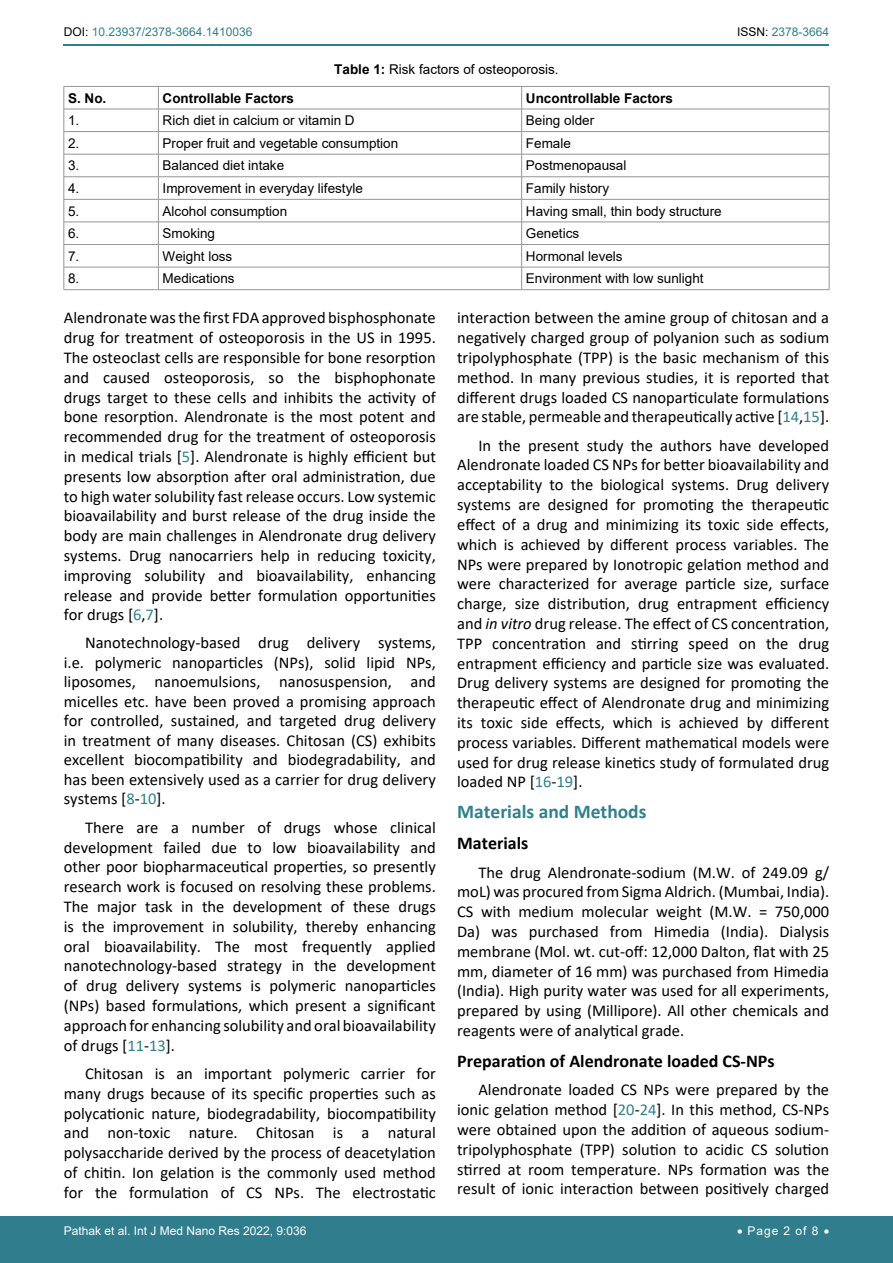
<style>
.page{position:relative;width:893px;height:1263px;background:#fff}
.page>*{position:absolute;margin:0;border:0;box-sizing:border-box;transform-origin:0 0}
.t1{font:700 19.5px "Calibri";color:#30808d}
.t2{font:700 18px "Calibri";color:#000}
.t3{font:16.5px/19.8px "Calibri";color:#000;text-align:justify}
.t4{font:13.5px "Arial";color:#000}
.t5{font:700 13.5px "Arial";color:#000}
.t6{font:12px "Arial";color:#fff}
.t7{font:12px "Arial";color:#30808d}
.s1{color:#000}
.s2{font-weight:700}
.s3{color:#30808d}
.s4{font-style:italic}
</style>
<div class="page">
<hr style="left:64px;top:45px;width:765px;height:1px;background:#30808d">
<div style="left:0;top:1217px;width:893px;height:46px;background:#307d8d"></div>
<hr style="left:64px;top:86px;width:94px;height:1px;background:#939598">
<hr style="left:158px;top:86px;width:364px;height:1px;background:#939598">
<hr style="left:522px;top:86px;width:307px;height:1px;background:#939598">
<hr style="left:64px;top:109px;width:94px;height:1px;background:#939598">
<hr style="left:158px;top:109px;width:364px;height:1px;background:#939598">
<hr style="left:522px;top:109px;width:307px;height:1px;background:#939598">
<hr style="left:64px;top:131px;width:94px;height:1px;background:#939598">
<hr style="left:158px;top:131px;width:364px;height:1px;background:#939598">
<hr style="left:522px;top:131px;width:307px;height:1px;background:#939598">
<hr style="left:64px;top:154px;width:94px;height:1px;background:#939598">
<hr style="left:158px;top:154px;width:364px;height:1px;background:#939598">
<hr style="left:522px;top:154px;width:307px;height:1px;background:#939598">
<hr style="left:64px;top:176px;width:94px;height:1px;background:#939598">
<hr style="left:158px;top:176px;width:364px;height:1px;background:#939598">
<hr style="left:522px;top:176px;width:307px;height:1px;background:#939598">
<hr style="left:64px;top:199px;width:94px;height:1px;background:#939598">
<hr style="left:158px;top:199px;width:364px;height:1px;background:#939598">
<hr style="left:522px;top:199px;width:307px;height:1px;background:#939598">
<hr style="left:64px;top:222px;width:94px;height:1px;background:#939598">
<hr style="left:158px;top:222px;width:364px;height:1px;background:#939598">
<hr style="left:522px;top:222px;width:307px;height:1px;background:#939598">
<hr style="left:64px;top:244px;width:94px;height:1px;background:#939598">
<hr style="left:158px;top:244px;width:364px;height:1px;background:#939598">
<hr style="left:522px;top:244px;width:307px;height:1px;background:#939598">
<hr style="left:64px;top:267px;width:94px;height:1px;background:#939598">
<svg style="left:64px;top:87px;width:1px;height:202px"></svg>
<hr style="left:158px;top:267px;width:364px;height:1px;background:#939598">
<svg style="left:158px;top:86px;width:1px;height:203px"></svg>
<hr style="left:522px;top:267px;width:307px;height:1px;background:#939598">
<svg style="left:521px;top:86px;width:1px;height:203px"></svg>
<svg style="left:829px;top:86px;width:1px;height:204px"></svg>
<hr style="left:64px;top:289px;width:94px;height:1px;background:#939598">
<hr style="left:158px;top:289px;width:364px;height:1px;background:#939598">
<hr style="left:522px;top:289px;width:307px;height:1px;background:#939598">
<p class="t7" style="left:64px;top:24px;width:190px"><span class="s1">DOI:</span> 10.23937/2378-3664.1410036</p>
<p class="t7" style="left:737px;top:24px;width:94px"><span class="s1">ISSN:</span> 2378-3664</p>
<p class="t4" style="left:334px;top:60px;width:226px"><span class="s2">Table 1:</span> Risk factors of osteoporosis.</p>
<p class="t5" style="left:68px;top:88px;width:40px">S. No.</p>
<p class="t5" style="left:163px;top:88px;width:133px">Controllable Factors</p>
<p class="t5" style="left:526px;top:88px;width:149px">Uncontrollable Factors</p>
<p class="t4" style="left:68px;top:111px;width:13px">1.</p>
<p class="t4" style="left:163px;top:111px;width:194px">Rich diet in calcium or vitamin D</p>
<p class="t4" style="left:526px;top:111px;width:70px">Being older</p>
<p class="t4" style="left:68px;top:134px;width:13px">2.</p>
<p class="t4" style="left:163px;top:134px;width:237px">Proper fruit and vegetable consumption</p>
<p class="t4" style="left:526px;top:134px;width:47px">Female</p>
<p class="t4" style="left:68px;top:156px;width:13px">3.</p>
<p class="t4" style="left:163px;top:156px;width:123px">Balanced diet intake</p>
<p class="t4" style="left:526px;top:156px;width:102px">Postmenopausal</p>
<p class="t4" style="left:68px;top:179px;width:13px">4.</p>
<p class="t4" style="left:163px;top:179px;width:202px">Improvement in everyday lifestyle</p>
<p class="t4" style="left:526px;top:179px;width:85px">Family history</p>
<p class="t4" style="left:68px;top:201px;width:13px">5.</p>
<p class="t4" style="left:163px;top:201px;width:126px">Alcohol consumption</p>
<p class="t4" style="left:526px;top:201px;width:197px">Having small, thin body structure</p>
<p class="t4" style="left:68px;top:224px;width:13px">6.</p>
<p class="t4" style="left:163px;top:224px;width:54px">Smoking</p>
<p class="t4" style="left:526px;top:224px;width:55px">Genetics</p>
<p class="t4" style="left:68px;top:247px;width:13px">7.</p>
<p class="t4" style="left:163px;top:247px;width:71px">Weight loss</p>
<p class="t4" style="left:526px;top:247px;width:98px">Hormonal levels</p>
<p class="t4" style="left:68px;top:269px;width:13px">8.</p>
<p class="t4" style="left:163px;top:269px;width:74px">Medications</p>
<p class="t4" style="left:526px;top:269px;width:179px">Environment with low sunlight</p>
<p class="t3" style="left:64px;top:308px;width:374px">Alendronate was the first FDA approved bisphosphonate drug for treatment of osteoporosis in the US in 1995.<br>The osteoclast cells are responsible for bone resorption and caused osteoporosis, so the bisphophonate drugs target to these cells and inhibits the activity of bone resorption. Alendronate is the most potent and recommended drug for the treatment of osteoporosis in medical trials [<span class="s3">5</span>]. Alendronate is highly efficient but presents low absorption after oral administration, due to high water solubility fast release occurs. Low systemic bioavailability and burst release of the drug inside the body are main challenges in Alendronate drug delivery systems. Drug nanocarriers help in reducing toxicity, improving solubility and bioavailability, enhancing release and provide better formulation opportunities for drugs [<span class="s3">6</span>,<span class="s3">7</span>].</p>
<p class="t3" style="left:64px;top:633px;width:374px;text-indent:21px">Nanotechnology-based drug delivery systems, i.e. polymeric nanoparticles (NPs), solid lipid NPs, liposomes, nanoemulsions, nanosuspension, and micelles etc. have been proved a promising approach for controlled, sustained, and targeted drug delivery in treatment of many diseases. Chitosan (CS) exhibits excellent biocompatibility and biodegradability, and has been extensively used as a carrier for drug delivery systems [<span class="s3">8</span>-<span class="s3">10</span>].</p>
<p class="t3" style="left:64px;top:817px;width:374px;text-indent:21px">There are a number of drugs whose clinical development failed due to low bioavailability and other poor biopharmaceutical properties, so presently research work is focused on resolving these problems.<br>The major task in the development of these drugs is the improvement in solubility, thereby enhancing oral bioavailability. The most frequently applied nanotechnology-based strategy in the development of drug delivery systems is polymeric nanoparticles (NPs) based formulations, which present a significant approach for enhancing solubility and oral bioavailability of drugs [<span class="s3">11</span>-<span class="s3">13</span>].</p>
<p class="t3" style="left:64px;top:1063px;width:374px;text-indent:21px">Chitosan is an important polymeric carrier for many drugs because of its specific properties such as polycationic nature, biodegradability, biocompatibility and non-toxic nature. Chitosan is a natural polysaccharide derived by the process of deacetylation of chitin. Ion gelation is the commonly used method for the formulation of CS NPs. The electrostatic</p>
<p class="t3" style="left:457px;top:308px;width:374px">interaction between the amine group of chitosan and a negatively charged group of polyanion such as sodium tripolyphosphate (TPP) is the basic mechanism of this method. In many previous studies, it is reported that different drugs loaded CS nanoparticulate formulations are stable, permeable and therapeutically active [<span class="s3">14</span>,<span class="s3">15</span>].</p>
<p class="t3" style="left:457px;top:435px;width:374px;text-indent:21px">In the present study the authors have developed Alendronate loaded CS NPs for better bioavailability and acceptability to the biological systems. Drug delivery systems are designed for promoting the therapeutic effect of a drug and minimizing its toxic side effects, which is achieved by different process variables. The NPs were prepared by Ionotropic gelation method and were characterized for average particle size, surface charge, size distribution, drug entrapment efficiency and <span class="s4">in vitro</span> drug release. The effect of CS concentration, TPP concentration and stirring speed on the drug entrapment efficiency and particle size was evaluated.<br>Drug delivery systems are designed for promoting the therapeutic effect of Alendronate drug and minimizing its toxic side effects, which is achieved by different process variables. Different mathematical models were used for drug release kinetics study of formulated drug loaded NP [<span class="s3">16</span>-<span class="s3">19</span>].</p>
<p class="t1" style="left:457px;top:798px;width:191px">Materials and Methods</p>
<p class="t2" style="left:457px;top:831px;width:73px">Materials</p>
<p class="t3" style="left:457px;top:862px;width:374px;text-indent:21px">The drug Alendronate-sodium (M.W. of 249.09 g/ moL) was procured from Sigma Aldrich. (Mumbai, India).<br>CS with medium molecular weight (M.W. = 750,000<br>Da) was purchased from Himedia (India). Dialysis membrane (Mol. wt. cut-off: 12,000 Dalton, flat with 25 mm, diameter of 16 mm) was purchased from Himedia (India). High purity water was used for all experiments, prepared by using (Millipore). All other chemicals and reagents were of analytical grade.</p>
<p class="t2" style="left:457px;top:1048px;width:319px">Preparation of Alendronate loaded CS-NPs</p>
<p class="t3" style="left:457px;top:1079px;width:374px;text-indent:21px">Alendronate loaded CS NPs were prepared by the ionic gelation method [<span class="s3">20</span>-<span class="s3">24</span>]. In this method, CS-NPs were obtained upon the addition of aqueous sodium&shy;tripolyphosphate (TPP) solution to acidic CS solution stirred at room temperature. NPs formation was the result of ionic interaction between positively charged</p>
<p class="t6" style="left:64px;top:1223px;width:244px">Pathak et al. Int J Med Nano Res 2022, 9:036</p>
<p class="t6" style="left:737px;top:1223px;width:94px">• Page 2 of 8 •</p>
</div>
